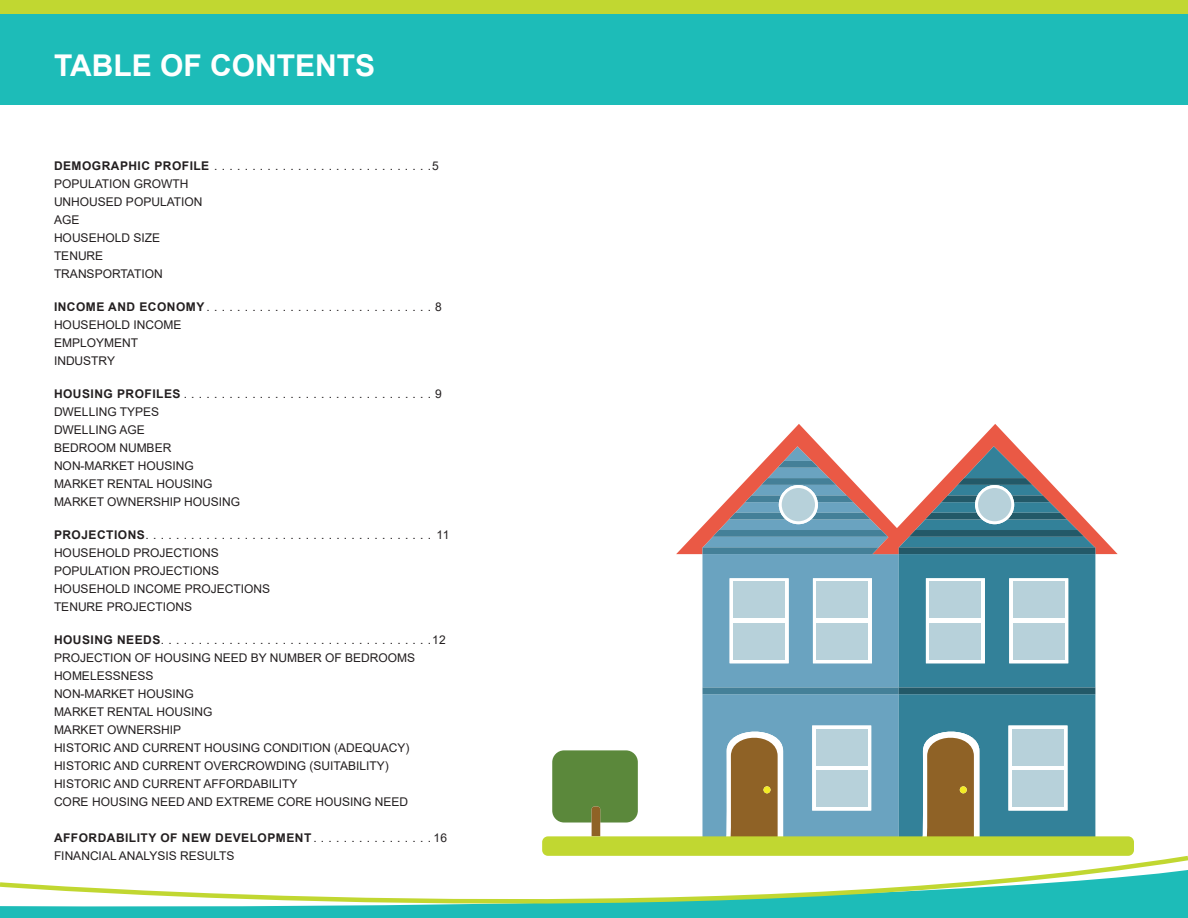
<style>
.page{position:relative;width:1188px;height:918px;background:#fff}
.page>*{position:absolute;margin:0;border:0;box-sizing:border-box;transform-origin:0 0}
.t1{font:700 30px "Arial";color:#fff}
.t2{font:12px/18px "Arial";color:#231f20}
.t3{font:700 12px "Arial";letter-spacing:.04em;color:#231f20}
.s1{font-weight:700}
.s2{font-weight:400}
</style>
<div class="page">
<svg style="left:0;top:855px;width:1188px;height:63px"></svg>
<div style="left:0;top:0;width:1188px;height:105px;background:#1dbcb8"></div>
<div style="left:0;top:0;width:1188px;height:14px;background:#c1d731"></div>
<svg style="left:778px;top:424px;width:238px;height:22px"></svg>
<svg style="left:542px;top:446px;width:592px;height:410px"></svg>
<p class="t1" style="left:54px;top:44px;width:323px">TABLE OF CONTENTS</p>
<p class="t2" style="left:54px;top:157px;width:386px"><span class="s1">DEMOGRAPHIC PROFILE</span> . . . . . . . . . . . . . . . . . . . . . . . . . . . . 5</p>
<p class="t2" style="left:54px;top:175px;width:136px">POPULATION GROWTH</p>
<p class="t2" style="left:54px;top:193px;width:150px">UNHOUSED POPULATION</p>
<p class="t2" style="left:54px;top:211px;width:27px">AGE</p>
<p class="t2" style="left:54px;top:229px;width:108px">HOUSEHOLD SIZE</p>
<p class="t2" style="left:54px;top:247px;width:51px">TENURE</p>
<p class="t2" style="left:54px;top:265px;width:110px">TRANSPORTATION</p>
<p class="t2" style="left:54px;top:298px;width:389px"><span class="s1">INCOME AND ECONOMY</span> . . . . . . . . . . . . . . . . . . . . . . . . . . . . . 8</p>
<p class="t2" style="left:54px;top:316px;width:129px">HOUSEHOLD INCOME</p>
<p class="t2" style="left:54px;top:334px;width:86px">EMPLOYMENT</p>
<p class="t2" style="left:54px;top:352px;width:63px">INDUSTRY</p>
<p class="t2" style="left:54px;top:385px;width:389px"><span class="s1">HOUSING PROFILES</span> . . . . . . . . . . . . . . . . . . . . . . . . . . . . . . . . 9</p>
<p class="t2" style="left:54px;top:403px;width:107px">DWELLING TYPES<br>DWELLING AGE</p>
<p class="t2" style="left:54px;top:439px;width:119px">BEDROOM NUMBER</p>
<p class="t2" style="left:54px;top:457px;width:188px">NON-MARKET HOUSING<br>MARKET RENTAL HOUSING<br>MARKET OWNERSHIP HOUSING</p>
<p class="t2" style="left:54px;top:526px;width:397px"><span class="s1">PROJECTIONS</span> . . . . . . . . . . . . . . . . . . . . . . . . . . . . . . . . . . . . . . 11</p>
<p class="t2" style="left:54px;top:544px;width:166px">HOUSEHOLD PROJECTIONS</p>
<p class="t2" style="left:54px;top:562px;width:167px">POPULATION PROJECTIONS</p>
<p class="t2" style="left:54px;top:580px;width:218px">HOUSEHOLD INCOME PROJECTIONS</p>
<p class="t2" style="left:54px;top:598px;width:140px">TENURE PROJECTIONS</p>
<p class="t2" style="left:54px;top:631px;width:393px"><span class="s1">HOUSING NEEDS</span>....................................12</p>
<p class="t2" style="left:54px;top:649px;width:363px">PROJECTION OF HOUSING NEED BY NUMBER OF BEDROOMS</p>
<p class="t2" style="left:54px;top:667px;width:101px">HOMELESSNESS</p>
<p class="t2" style="left:54px;top:685px;width:141px">NON-MARKET HOUSING</p>
<p class="t2" style="left:54px;top:703px;width:160px">MARKET RENTAL HOUSING</p>
<p class="t2" style="left:54px;top:721px;width:129px">MARKET OWNERSHIP</p>
<p class="t2" style="left:54px;top:739px;width:357px">HISTORIC AND CURRENT HOUSING CONDITION (ADEQUACY)</p>
<p class="t2" style="left:54px;top:757px;width:336px">HISTORIC AND CURRENT OVERCROWDING (SUITABILITY)</p>
<p class="t2" style="left:54px;top:775px;width:245px">HISTORIC AND CURRENT AFFORDABILITY</p>
<p class="t2" style="left:54px;top:793px;width:356px">CORE HOUSING NEED AND EXTREME CORE HOUSING NEED</p>
<p class="t3" style="left:54px;top:829px;width:395px">AFFORDABILITY OF NEW DEVELOPMENT <span class="s2">. . . . . . . . . . . . . . . 16</span></p>
<p class="t2" style="left:54px;top:847px;width:182px">FINANCIAL ANALYSIS RESULTS</p>
</div>
